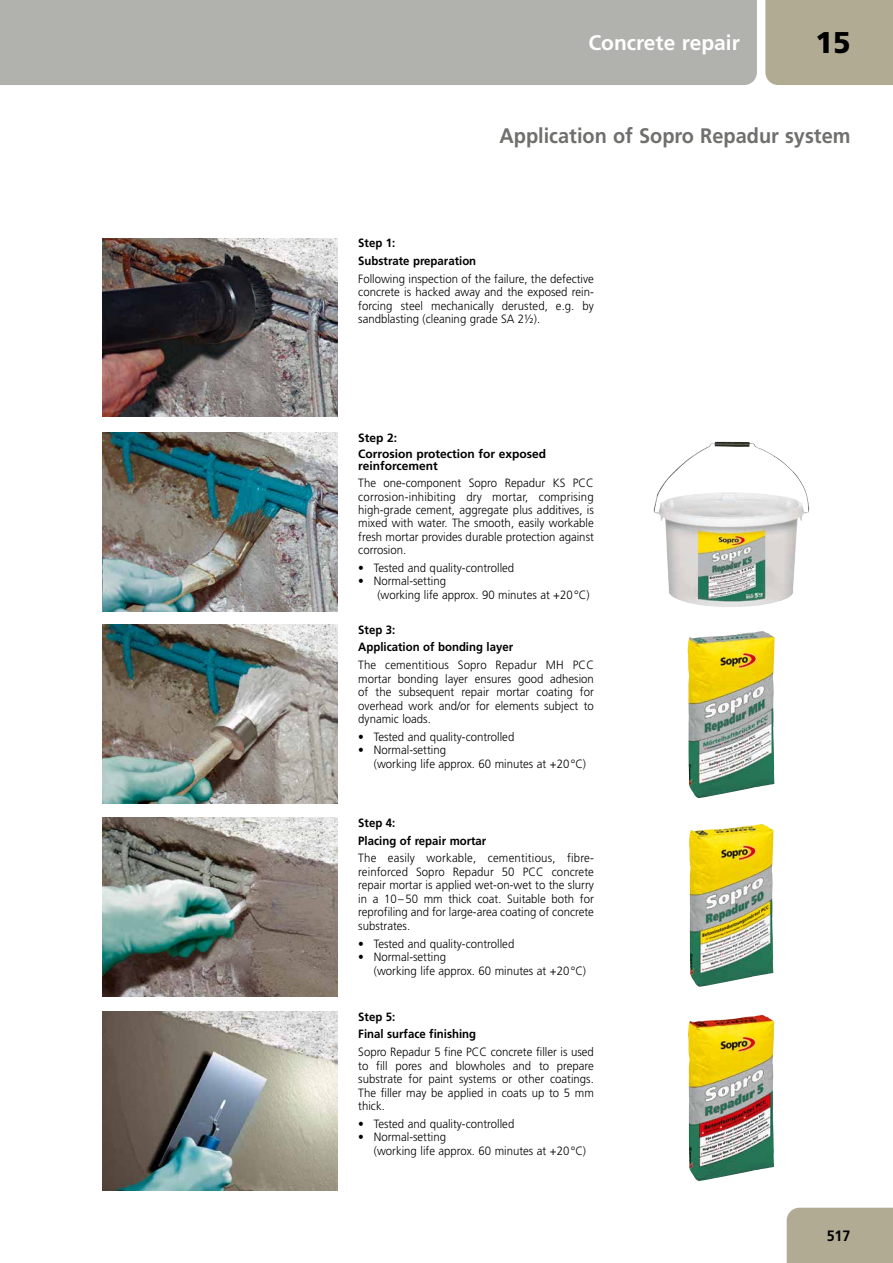
<style>
.page{position:relative;width:893px;height:1263px;background:#fff}
.page>*{position:absolute;margin:0;border:0;box-sizing:border-box;transform-origin:0 0}
.t1{font:900 30px "Frutiger LT";color:#000;scale:.95 1}
.t2{font:700 21px "Frutiger LT";color:#6f6f6e;scale:.95 1}
.t3{font:700 21px "Frutiger LT";color:#fff}
.t4{font:700 15px "Frutiger LT";color:#000;scale:.95 1}
.t5{font:300 12px/13.5px "Frutiger LT";color:#000;text-align:justify;scale:.95 1}
.t6{font:700 12px/17.7px "Frutiger LT";color:#000;scale:.95 1}
.t7{font:700 12px/16.2px "Frutiger LT";color:#000}
</style>
<div class="page">
<div style="left:787px;top:1208px;width:106px;height:55px;background:#b2ab94"></div>
<div style="left:765px;top:0;width:128px;height:85px;background:#b2ab94"></div>
<div style="left:1px;top:0;width:756px;height:85px;background:#b1b1ad"></div>
<svg style="left:0;top:0;width:1px;height:85px"></svg>
<img style="left:102px;top:238px;width:235px;height:179px">
<img style="left:102px;top:432px;width:235px;height:179px">
<img style="left:102px;top:625px;width:235px;height:178px">
<img style="left:102px;top:818px;width:235px;height:178px">
<img style="left:102px;top:1011px;width:235px;height:179px">
<img style="left:688px;top:631px;width:87px;height:167px">
<img style="left:688px;top:1015px;width:86px;height:166px">
<img style="left:689px;top:824px;width:84px;height:163px">
<img style="left:653px;top:442px;width:156px;height:165px">
<h2 class="t3" style="left:588px;top:30px;width:153px">Concrete repair</h2>
<h1 class="t1" style="left:816px;top:24px;width:38px">15</h1>
<h2 class="t2" style="left:499px;top:124px;width:371px">Application of Sopro Repadur system</h2>
<p class="t6" style="left:358px;top:234px;width:126px">Step 1:<br>Substrate preparation</p>
<p class="t5" style="left:358px;top:272px;width:250px">Following inspection of the failure, the defective concrete is hacked away and the exposed rein&shy;forcing steel mechanically derusted, e.g. by sandblasting (cleaning grade SA 2½).</p>
<p class="t7" style="left:358px;top:429px;width:189px">Step 2:<br>Corrosion protection for exposed</p>
<p class="t7" style="left:358px;top:457px;width:81px">reinforcement</p>
<p class="t5" style="left:358px;top:477px;width:249px">The one-component Sopro Repadur KS PCC corrosion-inhibiting dry mortar, comprising high-grade cement, aggregate plus additives, is mixed with water. The smooth, easily workable fresh mortar provides durable protection against corrosion.</p>
<p class="t5" style="left:358px;top:561px;width:166px">• Tested and quality-controlled</p>
<p class="t5" style="left:377px;top:575px;width:225px;text-indent:-19px">• Normal-setting<br>(working life approx. 90 minutes at +20°C)</p>
<p class="t6" style="left:358px;top:621px;width:165px">Step 3:<br>Application of bonding layer</p>
<p class="t5" style="left:358px;top:658px;width:250px">The cementitious Sopro Repadur MH PCC mortar bonding layer ensures good adhesion of the subsequent repair mortar coating for overhead work and/or for elements subject to dynamic loads.</p>
<p class="t5" style="left:358px;top:730px;width:166px">• Tested and quality-controlled</p>
<p class="t5" style="left:374px;top:744px;width:225px;text-indent:-16px">• Normal-setting<br>(working life approx. 60 minutes at +20°C)</p>
<p class="t6" style="left:358px;top:814px;width:136px">Step 4:<br>Placing of repair mortar</p>
<p class="t5" style="left:358px;top:852px;width:250px">The easily workable, cementitious, fibre&shy;reinforced Sopro Repadur 50 PCC concrete repair mortar is applied wet-on-wet to the slurry in a 10–50 mm thick coat. Suitable both for reprofiling and for large-area coating of concrete substrates.</p>
<p class="t5" style="left:358px;top:937px;width:166px">• Tested and quality-controlled</p>
<p class="t5" style="left:374px;top:950px;width:225px;text-indent:-16px">• Normal-setting<br>(working life approx. 60 minutes at +20°C)</p>
<p class="t6" style="left:358px;top:1007px;width:126px">Step 5:<br>Final surface finishing</p>
<p class="t5" style="left:358px;top:1045px;width:249px">Sopro Repadur 5 fine PCC concrete filler is used to fill pores and blowholes and to prepare substrate for paint systems or other coatings.<br>The filler may be applied in coats up to 5 mm thick.</p>
<p class="t5" style="left:358px;top:1117px;width:166px">• Tested and quality-controlled</p>
<p class="t5" style="left:374px;top:1130px;width:225px;text-indent:-16px">• Normal-setting<br>(working life approx. 60 minutes at +20°C)</p>
<p class="t4" style="left:827px;top:1226px;width:27px">517</p>
</div>
